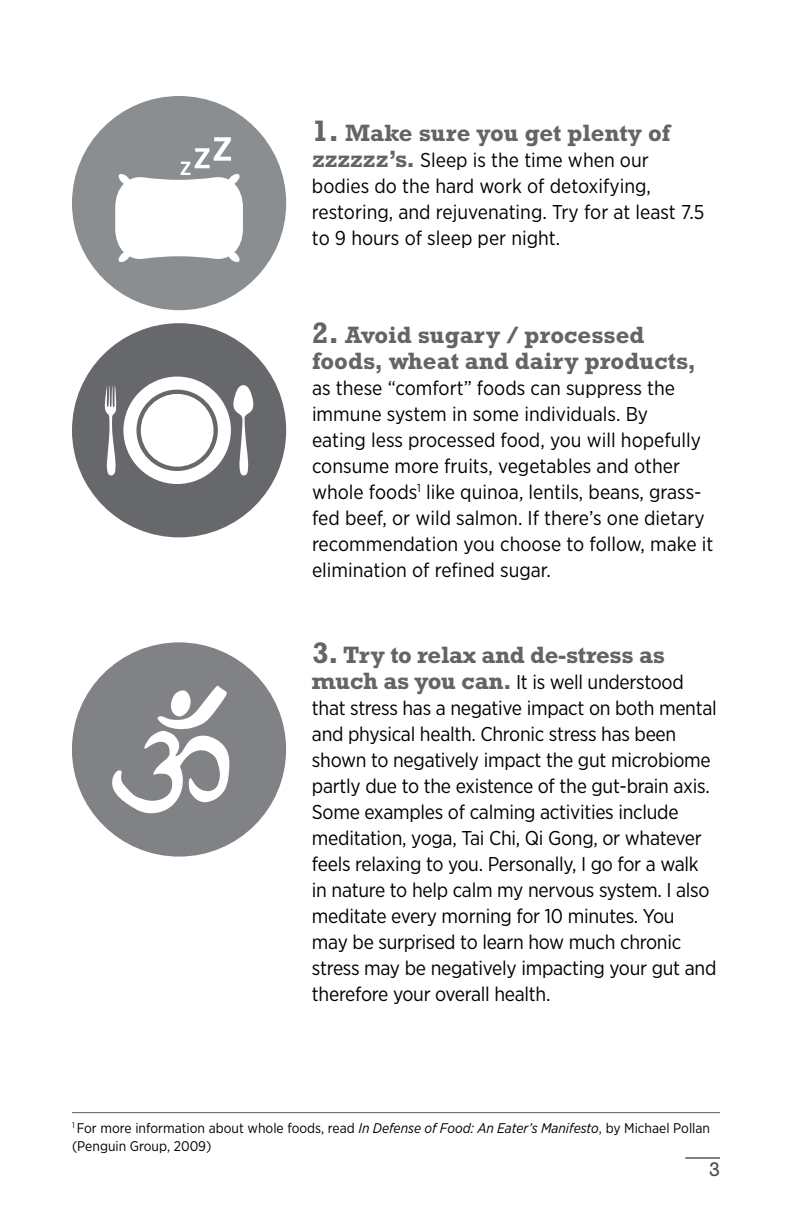
<style>
.page{position:relative;width:792px;height:1224px;background:#fff}
.page>*{position:absolute;margin:0;border:0;box-sizing:border-box;transform-origin:0 0}
.t1{font:700 24px/26px "Rockwell Std";color:#636466}
.t2{font:20px/26px "Gotham Narrow";letter-spacing:-.015em;color:#000}
.t3{font:20px "Rockwell Std";color:#4d4d4f}
.t4{font:14px/18px "Gotham Narrow";color:#000}
.s1{font-size:30px}
.s2{font-family:"Rockwell Std";font-weight:700;font-size:24px;color:#636466}
.s3{font-style:italic}
</style>
<div class="page">
<hr style="left:685px;top:1158px;width:35px;height:1px;background:#000">
<div style="left:72px;top:96px;width:214px;height:214px;background:#8b8e90;border-radius:50%"></div>
<svg style="left:115px;top:137px;width:128px;height:125px"></svg>
<hr style="left:72px;top:1112px;width:648px;height:1px;background:#58595b">
<div style="left:72px;top:323px;width:214px;height:214px;background:#67686b;border-radius:50%"></div>
<svg style="left:105px;top:385px;width:11px;height:90px"></svg>
<svg style="left:123px;top:377px;width:131px;height:107px"></svg>
<div style="left:72px;top:642px;width:214px;height:215px;background:#808285;border-radius:50%"></div>
<svg style="left:112px;top:685px;width:118px;height:129px"></svg>
<p class="t1" style="left:312px;top:119px;width:360px"><span class="s1">1.</span> Make sure you get plenty of</p>
<p class="t2" style="left:312px;top:146px;width:394px"><span class="s2">zzzzzz’s.</span> Sleep is the time when our bodies do the hard work of detoxifying, restoring, and rejuvenating. Try for at least 7.5 to 9 hours of sleep per night.</p>
<p class="t1" style="left:312px;top:321px;width:386px"><span class="s1">2.</span> Avoid sugary / processed foods, wheat and dairy products,</p>
<p class="t2" style="left:312px;top:374px;width:403px">as these “comfort” foods can suppress the immune system in some individuals. By<br>eating less processed food, you will hopefully consume more fruits, vegetables and other whole foods<sup>1</sup> like quinoa, lentils, beans, grass&shy;fed beef, or wild salmon. If there’s one dietary recommendation you choose to follow, make it elimination of refined sugar.</p>
<p class="t1" style="left:312px;top:641px;width:354px"><span class="s1">3.</span> Try to relax and de-stress as</p>
<p class="t2" style="left:312px;top:668px;width:406px"><span class="s2">much as you can.</span> It is well understood that stress has a negative impact on both mental and physical health. Chronic stress has been shown to negatively impact the gut microbiome partly due to the existence of the gut-brain axis.<br>Some examples of calming activities include meditation, yoga, Tai Chi, Qi Gong, or whatever feels relaxing to you. Personally, I go for a walk in nature to help calm my nervous system. I also meditate every morning for 10 minutes. You<br>may be surprised to learn how much chronic stress may be negatively impacting your gut and therefore your overall health.</p>
<p class="t4" style="left:72px;top:1119px;width:640px"><sup>1</sup> For more information about whole foods, read <span class="s3">In Defense of Food: An Eater’s Manifesto</span>, by Michael Pollan (Penguin Group, 2009)</p>
<p class="t3" style="left:709px;top:1158px;width:12px">3</p>
</div>
